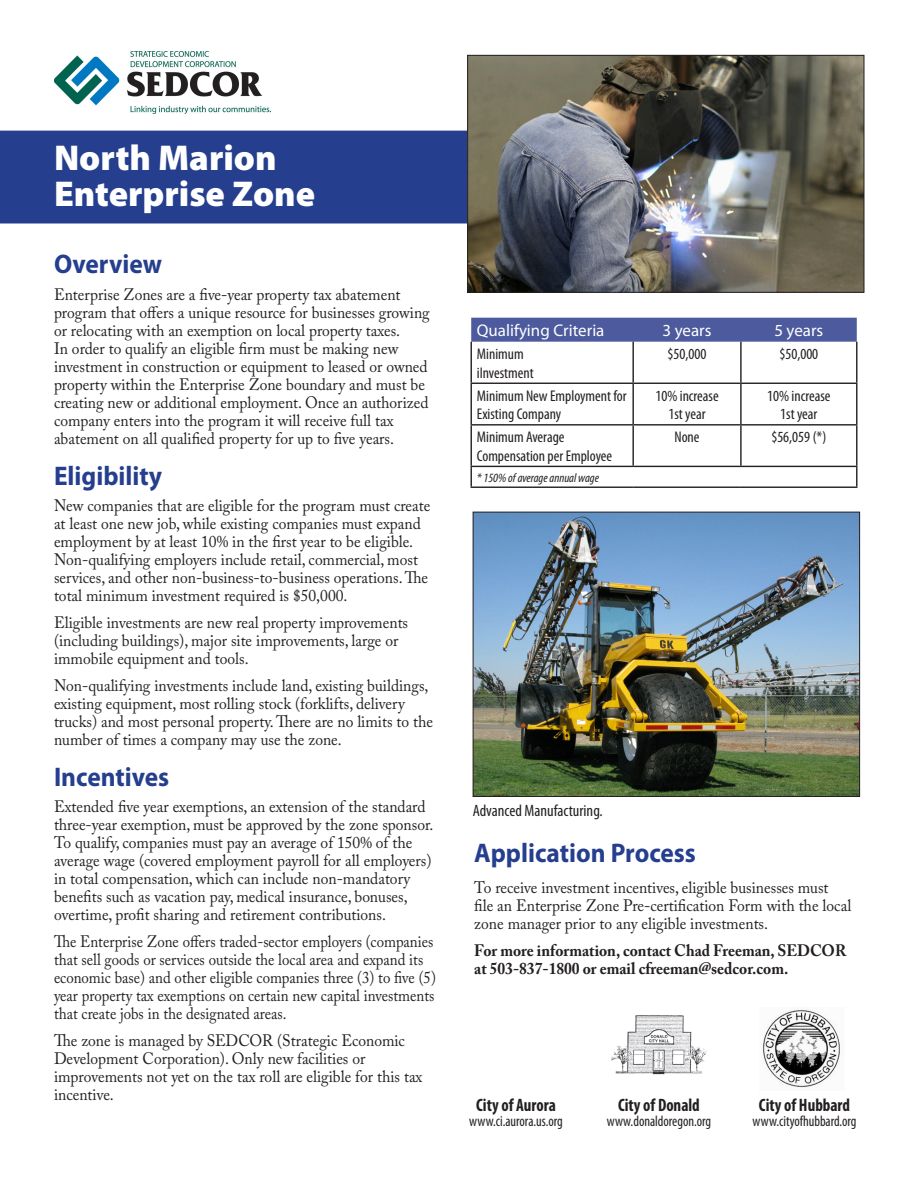
<style>
.page{position:relative;width:918px;height:1188px;background:#fff}
.page>*{position:absolute;margin:0;border:0;box-sizing:border-box;transform-origin:0 0}
.t1{font:900 36px/36px "Myriad Pro";color:#fff}
.t2{font:700 27px "Myriad Pro";color:#253f8e;scale:.94 1}
.t3{font:700 condensed 18px "Myriad Pro";color:#231f20;scale:.94 1}
.t4{font:16.95px "Myriad Pro";color:#fff}
.t5{font:16.5px/18px "Adobe Caslon Pro";color:#231f20;scale:.94 1}
.t6{font:16.5px/18px "Adobe Caslon Pro";color:#231f20;scale:.9 1}
.t7{font:700 16.5px/18px "Adobe Caslon Pro";color:#231f20;scale:.94 1}
.t8{font:condensed 16.5px "Myriad Pro";color:#231f20}
.t9{font:condensed 15.6px/18.6px "Myriad Pro";color:#231f20}
.t10{font:condensed 15px "Myriad Pro";color:#231f20;scale:.94 1}
.t11{font:italic condensed 12.75px "Myriad Pro";color:#231f20}
</style>
<div class="page">
<img style="left:475px;top:514px;width:383px;height:281px">
<div style="left:473px;top:512px;width:387px;height:285px;border:1px solid #231f20"></div>
<div style="left:0;top:131px;width:467px;height:93px;background:#253f8e"></div>
<img style="left:54px;top:52px;width:216px;height:62px">
<div style="left:471px;top:318px;width:386px;height:24px;background:#4d5a9e"></div>
<hr style="left:471px;top:342px;width:1px;height:41px;background:#231f20">
<hr style="left:632px;top:342px;width:2px;height:41px;background:#231f20">
<hr style="left:740px;top:342px;width:2px;height:41px;background:#231f20">
<hr style="left:856px;top:342px;width:1px;height:41px;background:#231f20">
<hr style="left:471px;top:383px;width:162px;height:1px;background:#231f20">
<hr style="left:471px;top:384px;width:1px;height:40px;background:#231f20">
<hr style="left:633px;top:383px;width:108px;height:1px;background:#231f20">
<hr style="left:632px;top:384px;width:2px;height:40px;background:#231f20">
<hr style="left:741px;top:383px;width:116px;height:1px;background:#231f20">
<hr style="left:740px;top:384px;width:2px;height:40px;background:#231f20">
<hr style="left:856px;top:384px;width:1px;height:40px;background:#231f20">
<hr style="left:471px;top:424px;width:162px;height:2px;background:#231f20">
<hr style="left:471px;top:426px;width:1px;height:40px;background:#231f20">
<hr style="left:633px;top:424px;width:108px;height:2px;background:#231f20">
<hr style="left:632px;top:426px;width:2px;height:40px;background:#231f20">
<hr style="left:741px;top:424px;width:116px;height:2px;background:#231f20">
<hr style="left:740px;top:426px;width:2px;height:40px;background:#231f20">
<hr style="left:856px;top:426px;width:1px;height:40px;background:#231f20">
<hr style="left:471px;top:466px;width:162px;height:1px;background:#231f20">
<svg style="left:471px;top:467px;width:1px;height:20px"></svg>
<hr style="left:633px;top:466px;width:108px;height:1px;background:#231f20">
<hr style="left:741px;top:466px;width:116px;height:1px;background:#231f20">
<svg style="left:856px;top:467px;width:1px;height:20px"></svg>
<hr style="left:471px;top:487px;width:162px;height:1px;background:#231f20">
<hr style="left:633px;top:487px;width:108px;height:1px;background:#231f20">
<hr style="left:741px;top:487px;width:116px;height:1px;background:#231f20">
<img style="left:469px;top:57px;width:393px;height:234px">
<div style="left:467px;top:55px;width:397px;height:238px;border:1px solid #231f20"></div>
<img style="left:611px;top:1015px;width:96px;height:60px">
<img style="left:763px;top:1009px;width:78px;height:79px">
<h1 class="t1" style="left:54px;top:138px;width:263px">North Marion<br>Enterprise Zone</h1>
<h2 class="t2" style="left:54px;top:246px;width:116px">Overview</h2>
<p class="t5" style="left:54px;top:285px;width:401px">Enterprise Zones are a five-year property tax abatement program that offers a unique resource for businesses growing or relocating with an exemption on local property taxes.<br>In order to qualify an eligible firm must be making new investment in construction or equipment to leased or owned property within the Enterprise Zone boundary and must be creating new or additional employment. Once an authorized company enters into the program it will receive full tax abatement on all qualified property for up to five years.</p>
<h2 class="t2" style="left:54px;top:458px;width:117px">Eligibility</h2>
<p class="t5" style="left:54px;top:497px;width:402px">New companies that are eligible for the program must create at least one new job, while existing companies must expand employment by at least 10% in the first year to be eligible.<br>Non-qualifying employers include retail, commercial, most services, and other non-business-to-business operations. The total minimum investment required is $50,000.</p>
<p class="t5" style="left:54px;top:613px;width:378px">Eligible investments are new real property improvements (including buildings), major site improvements, large or immobile equipment and tools.</p>
<p class="t5" style="left:54px;top:676px;width:405px">Non-qualifying investments include land, existing buildings, existing equipment, most rolling stock (forklifts, delivery trucks) and most personal property. There are no limits to the number of times a company may use the zone.</p>
<h2 class="t2" style="left:54px;top:759px;width:124px">Incentives</h2>
<p class="t5" style="left:54px;top:798px;width:405px">Extended five year exemptions, an extension of the standard three-year exemption, must be approved by the zone sponsor.<br>To qualify, companies must pay an average of 150% of the average wage (covered employment payroll for all employers) in total compensation, which can include non-mandatory benefits such as vacation pay, medical insurance, bonuses, overtime, profit sharing and retirement contributions.</p>
<p class="t6" style="left:54px;top:932px;width:426px">The Enterprise Zone offers traded-sector employers (companies that sell goods or services outside the local area and expand its economic base) and other eligible companies three (3) to five (5) year property tax exemptions on certain new capital investments that create jobs in the designated areas.</p>
<p class="t5" style="left:54px;top:1031px;width:393px">The zone is managed by SEDCOR (Strategic Economic Development Corporation). Only new facilities or improvements not yet on the tax roll are eligible for this tax incentive.</p>
<p class="t4" style="left:477px;top:320px;width:129px">Qualifying Criteria</p>
<p class="t4" style="left:663px;top:320px;width:50px">3 years</p>
<p class="t4" style="left:774px;top:320px;width:50px">5 years</p>
<p class="t9" style="left:477px;top:344px;width:58px">Minimum iInvestment</p>
<p class="t9" style="left:668px;top:344px;width:40px">$50,000</p>
<p class="t9" style="left:779px;top:344px;width:40px">$50,000</p>
<p class="t9" style="left:477px;top:386px;width:151px">Minimum New Employment for<br>Existing Company</p>
<p class="t9" style="left:655px;top:386px;width:65px;text-align:center">10% increase<br>1st year</p>
<p class="t9" style="left:767px;top:386px;width:65px;text-align:center">10% increase<br>1st year</p>
<p class="t9" style="left:477px;top:427px;width:137px">Minimum Average<br>Compensation per Employee</p>
<p class="t9" style="left:675px;top:427px;width:27px">None</p>
<p class="t9" style="left:771px;top:427px;width:56px">$56,059 (*)</p>
<p class="t11" style="left:477px;top:470px;width:124px">* 150% of average annual wage</p>
<p class="t8" style="left:473px;top:801px;width:132px">Advanced Manufacturing.</p>
<h2 class="t2" style="left:474px;top:835px;width:237px">Application Process</h2>
<p class="t5" style="left:474px;top:878px;width:403px">To receive investment incentives, eligible businesses must file an Enterprise Zone Pre-certification Form with the local zone manager prior to any eligible investments.</p>
<p class="t7" style="left:474px;top:941px;width:397px">For more information, contact Chad Freeman, SEDCOR at 503-837-1800 or email cfreeman@sedcor.com.</p>
<p class="t3" style="left:476px;top:1094px;width:86px">City of Aurora</p>
<p class="t10" style="left:469px;top:1112px;width:101px">www.ci.aurora.us.org</p>
<p class="t3" style="left:618px;top:1094px;width:89px">City of Donald</p>
<p class="t10" style="left:607px;top:1112px;width:113px">www.donaldoregon.org</p>
<p class="t3" style="left:759px;top:1094px;width:98px">City of Hubbard</p>
<p class="t10" style="left:753px;top:1112px;width:112px">www.cityofhubbard.org</p>
</div>
